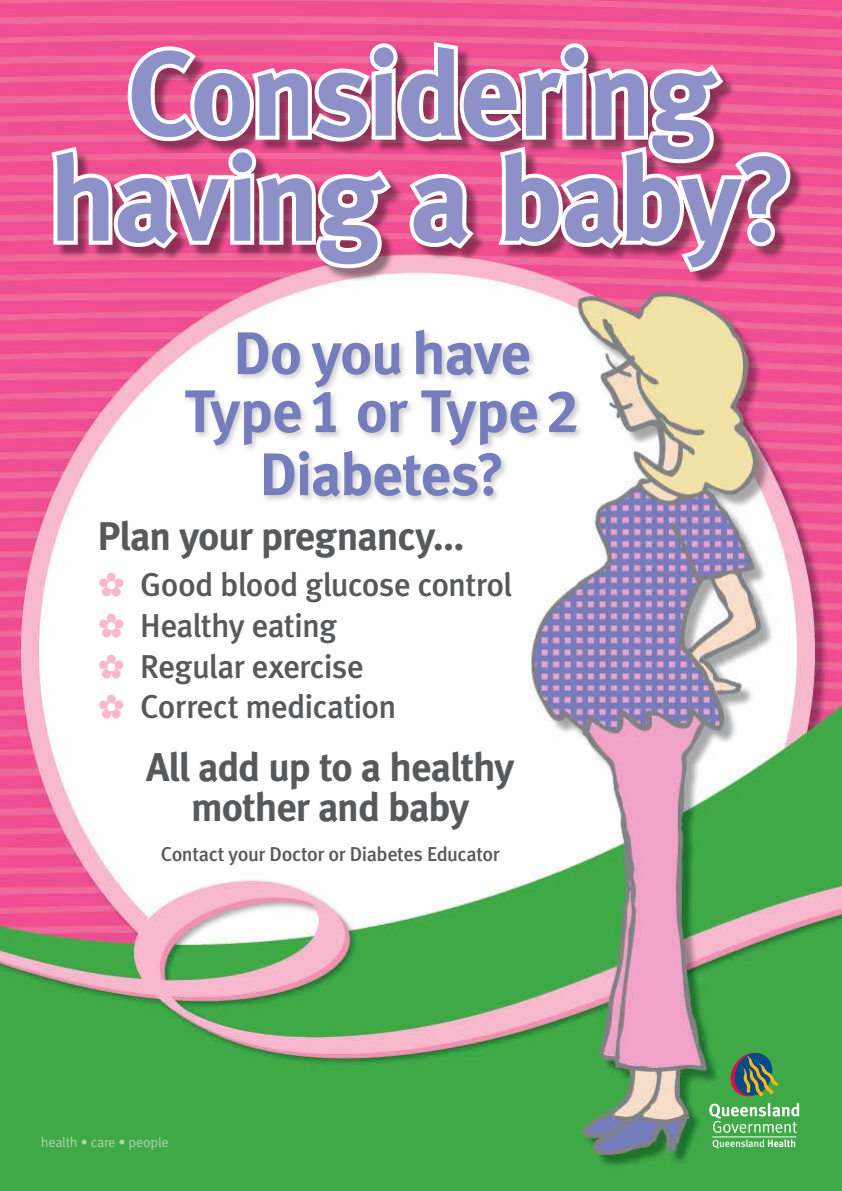
<style>
.page{position:relative;width:842px;height:1191px;background:#fff}
.page>*{position:absolute;margin:0;border:0;box-sizing:border-box;transform-origin:0 0}
.t1{font:120px/105px "Meta Bold LF";letter-spacing:-.03em;color:#8d91c7;text-align:center}
.t2{font:60px/58px "Meta Bold LF";letter-spacing:-.02em;color:#767dbc;text-align:center}
.t3{font:40px/40px "Meta Bold LF";letter-spacing:-.025em;color:#58595b;text-align:center}
.t4{font:33px/40.7px "Meta Medium LF";letter-spacing:-.025em;color:#58595b}
.t5{font:20px "Meta Medium LF";letter-spacing:-.02em;color:#58595b}
.t6{font:14px "Meta Normal LF";letter-spacing:-.02em;color:#b3d4aa}
.s1{color:#f8b9cd}
</style>
<div class="page">
<img style="left:0;top:0;width:842px;height:1190px">
<hr style="left:712px;top:1136px;width:84px;height:1px;background:#fff">
<svg style="left:712px;top:1139px;width:83px;height:9px"></svg>
<svg style="left:709px;top:1049px;width:90px;height:83px;background:#57a25e"></svg>
<div style="left:54px;top:45px;width:788px;height:293px;background:#000;opacity:.4"></div>
<svg style="left:46px;top:37px;width:748px;height:247px"></svg>
<div style="left:183px;top:327px;width:564px;height:219px;background:#000;opacity:.2"></div>
<h1 class="t1" style="left:49px;top:40px;width:745px">Considering having a baby?</h1>
<h2 class="t2" style="left:185px;top:323px;width:396px">Do you have<br>Type 1 or Type 2</h2>
<h2 class="t2" style="left:260px;top:444px;width:246px">Diabetes?</h2>
<p class="t3" style="left:98px;top:515px;width:368px">Plan your pregnancy...</p>
<p class="t4" style="left:98px;top:564px;width:416px"><span class="s1">✿</span> Good blood glucose control <span class="s1">✿</span> Healthy eating<br><span class="s1">✿</span> Regular exercise<br><span class="s1">✿</span> Correct medication</p>
<p class="t3" style="left:146px;top:746px;width:370px">All add up to a healthy mother and baby</p>
<p class="t5" style="left:161px;top:842px;width:340px">Contact your Doctor or Diabetes Educator</p>
<p class="t6" style="left:41px;top:1134px;width:129px">health • care • people</p>
</div>
